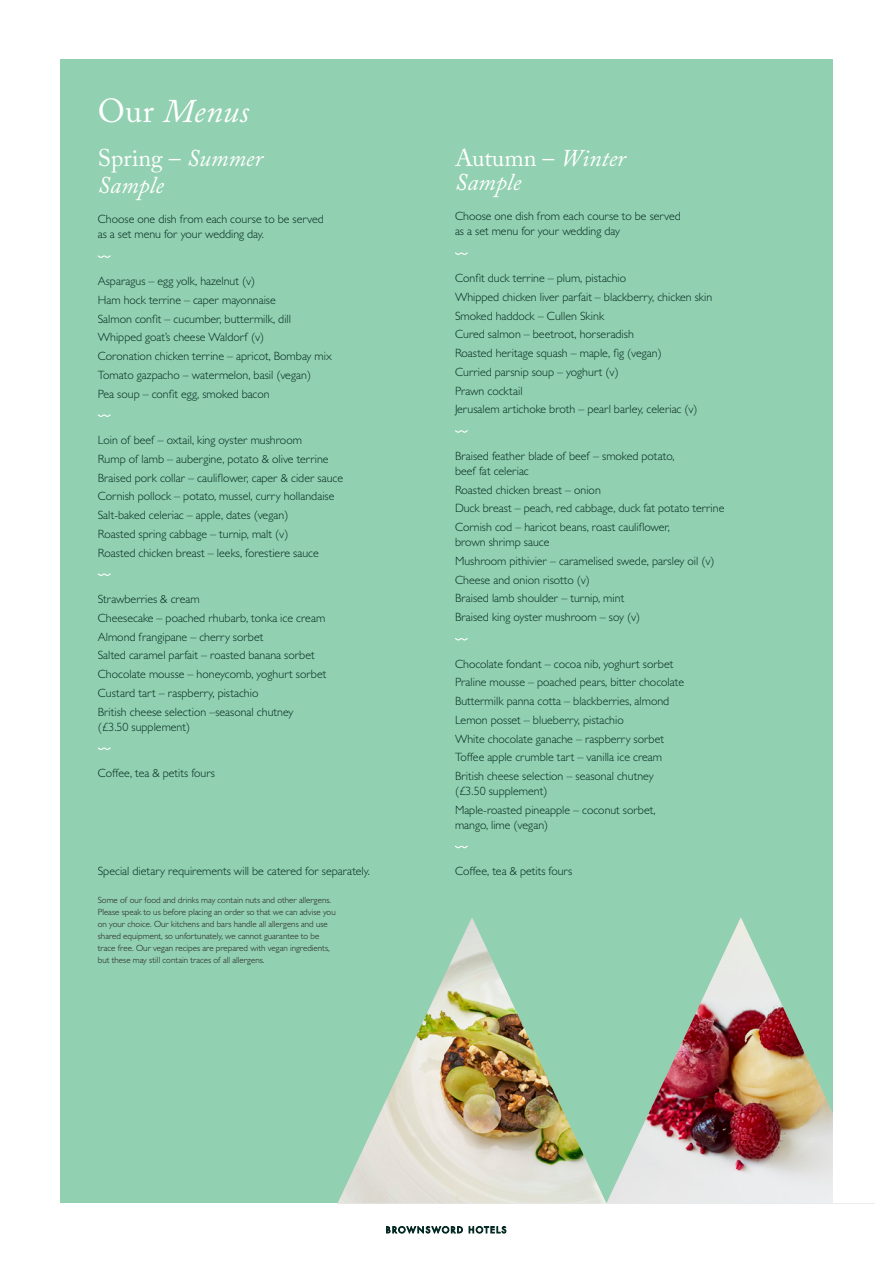
<style>
.page{position:relative;width:893px;height:1263px;background:#fff}
.page>*{position:absolute;margin:0;border:0;box-sizing:border-box;transform-origin:0 0}
.MD_22_24{font:italic 33px "Adobe Caslon Pro";letter-spacing:.005em;color:#fff}
.MD_16_18{font:24px "Adobe Caslon Pro";color:#fff}
.MD_16_18-2{font:italic 24px "Adobe Caslon Pro";color:#fff}
.BL_8_10_Text{font:300 12px/15px "Gill Sans MT Pro";color:#052a23}
.BL_6_8_Text{font:300 9px/12px "Gill Sans MT Pro";color:#231f20}
.s1{font-style:normal}
.s2{font-style:italic}
</style>
<div class="page">
<svg style="left:386px;top:1226px;width:120px;height:8px"></svg>
<div style="left:60px;top:60px;width:773px;height:1143px;background:#91d0b0"></div>
<svg style="left:98px;top:255px;width:13px;height:3px"></svg>
<svg style="left:98px;top:414px;width:13px;height:3px"></svg>
<svg style="left:98px;top:573px;width:13px;height:3px"></svg>
<svg style="left:98px;top:747px;width:13px;height:3px"></svg>
<svg style="left:455px;top:252px;width:13px;height:3px"></svg>
<svg style="left:455px;top:430px;width:13px;height:3px"></svg>
<svg style="left:455px;top:638px;width:13px;height:2px"></svg>
<svg style="left:455px;top:845px;width:13px;height:3px"></svg>
<img style="left:606px;top:917px;width:227px;height:286px">
<img style="left:338px;top:918px;width:268px;height:285px">
<p class="MD_22_24" style="left:98px;top:91px;width:153px"><span class="s1">Our</span> Menus</p>
<p class="MD_16_18" style="left:98px;top:144px;width:167px">Spring – <span class="s2">Summer</span></p>
<p class="MD_16_18-2" style="left:98px;top:171px;width:68px">Sample</p>
<p class="BL_8_10_Text" style="left:98px;top:212px;width:227px">Choose one dish from each course to be served as a set menu for your wedding day.</p>
<p class="BL_8_10_Text" style="left:98px;top:273px;width:159px">Asparagus – egg yolk, hazelnut (v)</p>
<p class="BL_8_10_Text" style="left:98px;top:292px;width:180px">Ham hock terrine – caper mayonnaise</p>
<p class="BL_8_10_Text" style="left:98px;top:311px;width:195px">Salmon confit – cucumber, buttermilk, dill</p>
<p class="BL_8_10_Text" style="left:98px;top:329px;width:168px">Whipped goat’s cheese Waldorf (v)</p>
<p class="BL_8_10_Text" style="left:98px;top:348px;width:235px">Coronation chicken terrine – apricot, Bombay mix</p>
<p class="BL_8_10_Text" style="left:98px;top:367px;width:215px">Tomato gazpacho – watermelon, basil (vegan)</p>
<p class="BL_8_10_Text" style="left:98px;top:386px;width:173px">Pea soup – confit egg, smoked bacon</p>
<p class="BL_8_10_Text" style="left:98px;top:432px;width:206px">Loin of beef – oxtail, king oyster mushroom</p>
<p class="BL_8_10_Text" style="left:98px;top:451px;width:232px">Rump of lamb – aubergine, potato &amp; olive terrine</p>
<p class="BL_8_10_Text" style="left:98px;top:470px;width:247px">Braised pork collar – cauliflower, caper &amp; cider sauce</p>
<p class="BL_8_10_Text" style="left:98px;top:488px;width:238px">Cornish pollock – potato, mussel, curry hollandaise</p>
<p class="BL_8_10_Text" style="left:98px;top:507px;width:192px">Salt-baked celeriac – apple, dates (vegan)</p>
<p class="BL_8_10_Text" style="left:98px;top:526px;width:192px">Roasted spring cabbage – turnip, malt (v)</p>
<p class="BL_8_10_Text" style="left:98px;top:545px;width:223px">Roasted chicken breast – leeks, forestiere sauce</p>
<p class="BL_8_10_Text" style="left:98px;top:591px;width:103px">Strawberries &amp; cream</p>
<p class="BL_8_10_Text" style="left:98px;top:610px;width:229px">Cheesecake – poached rhubarb, tonka ice cream</p>
<p class="BL_8_10_Text" style="left:98px;top:629px;width:167px">Almond frangipane – cherry sorbet</p>
<p class="BL_8_10_Text" style="left:98px;top:647px;width:218px">Salted caramel parfait – roasted banana sorbet</p>
<p class="BL_8_10_Text" style="left:98px;top:666px;width:230px">Chocolate mousse – honeycomb, yoghurt sorbet</p>
<p class="BL_8_10_Text" style="left:98px;top:685px;width:162px">Custard tart – raspberry, pistachio</p>
<p class="BL_8_10_Text" style="left:98px;top:704px;width:197px">British cheese selection –seasonal chutney (£3.50 supplement)</p>
<p class="BL_8_10_Text" style="left:98px;top:765px;width:119px">Coffee, tea &amp; petits fours</p>
<p class="BL_8_10_Text" style="left:98px;top:863px;width:274px">Special dietary requirements will be catered for separately.</p>
<p class="BL_6_8_Text" style="left:98px;top:893px;width:239px">Some of our food and drinks may contain nuts and other allergens.<br>Please speak to us before placing an order so that we can advise you on your choice. Our kitchens and bars handle all allergens and use shared equipment, so unfortunately, we cannot guarantee to be trace free. Our vegan recipes are prepared with vegan ingredients, but these may still contain traces of all allergens.</p>
<p class="MD_16_18" style="left:455px;top:144px;width:172px">Autumn – <span class="s2">Winter</span></p>
<p class="MD_16_18-2" style="left:455px;top:168px;width:68px">Sample</p>
<p class="BL_8_10_Text" style="left:455px;top:209px;width:227px">Choose one dish from each course to be served as a set menu for your wedding day</p>
<p class="BL_8_10_Text" style="left:455px;top:270px;width:173px">Confit duck terrine – plum, pistachio</p>
<p class="BL_8_10_Text" style="left:455px;top:289px;width:259px">Whipped chicken liver parfait – blackberry, chicken skin</p>
<p class="BL_8_10_Text" style="left:455px;top:308px;width:151px">Smoked haddock – Cullen Skink</p>
<p class="BL_8_10_Text" style="left:455px;top:326px;width:180px">Cured salmon – beetroot, horseradish</p>
<p class="BL_8_10_Text" style="left:455px;top:345px;width:208px">Roasted heritage squash – maple, fig (vegan)</p>
<p class="BL_8_10_Text" style="left:455px;top:364px;width:165px">Curried parsnip soup – yoghurt (v)</p>
<p class="BL_8_10_Text" style="left:455px;top:383px;width:69px">Prawn cocktail</p>
<p class="BL_8_10_Text" style="left:455px;top:401px;width:244px">Jerusalem artichoke broth – pearl barley, celeriac (v)</p>
<p class="BL_8_10_Text" style="left:455px;top:448px;width:221px">Braised feather blade of beef – smoked potato, beef fat celeriac</p>
<p class="BL_8_10_Text" style="left:455px;top:482px;width:147px">Roasted chicken breast – onion</p>
<p class="BL_8_10_Text" style="left:455px;top:500px;width:271px">Duck breast – peach, red cabbage, duck fat potato terrine</p>
<p class="BL_8_10_Text" style="left:455px;top:519px;width:216px">Cornish cod – haricot beans, roast cauliflower, brown shrimp sauce</p>
<p class="BL_8_10_Text" style="left:455px;top:553px;width:261px">Mushroom pithivier – caramelised swede, parsley oil (v)</p>
<p class="BL_8_10_Text" style="left:455px;top:572px;width:136px">Cheese and onion risotto (v)</p>
<p class="BL_8_10_Text" style="left:455px;top:590px;width:171px">Braised lamb shoulder – turnip, mint</p>
<p class="BL_8_10_Text" style="left:455px;top:609px;width:187px">Braised king oyster mushroom – soy (v)</p>
<p class="BL_8_10_Text" style="left:455px;top:656px;width:220px">Chocolate fondant – cocoa nib, yoghurt sorbet</p>
<p class="BL_8_10_Text" style="left:455px;top:674px;width:231px">Praline mousse – poached pears, bitter chocolate</p>
<p class="BL_8_10_Text" style="left:455px;top:693px;width:216px">Buttermilk panna cotta – blackberries, almond</p>
<p class="BL_8_10_Text" style="left:455px;top:712px;width:170px">Lemon posset – blueberry, pistachio</p>
<p class="BL_8_10_Text" style="left:455px;top:731px;width:211px">White chocolate ganache – raspberry sorbet</p>
<p class="BL_8_10_Text" style="left:455px;top:749px;width:209px">Toffee apple crumble tart – vanilla ice cream</p>
<p class="BL_8_10_Text" style="left:455px;top:768px;width:200px">British cheese selection – seasonal chutney (£3.50 supplement)</p>
<p class="BL_8_10_Text" style="left:455px;top:802px;width:202px">Maple-roasted pineapple – coconut sorbet, mango, lime (vegan)</p>
<p class="BL_8_10_Text" style="left:455px;top:863px;width:119px">Coffee, tea &amp; petits fours</p>
</div>
